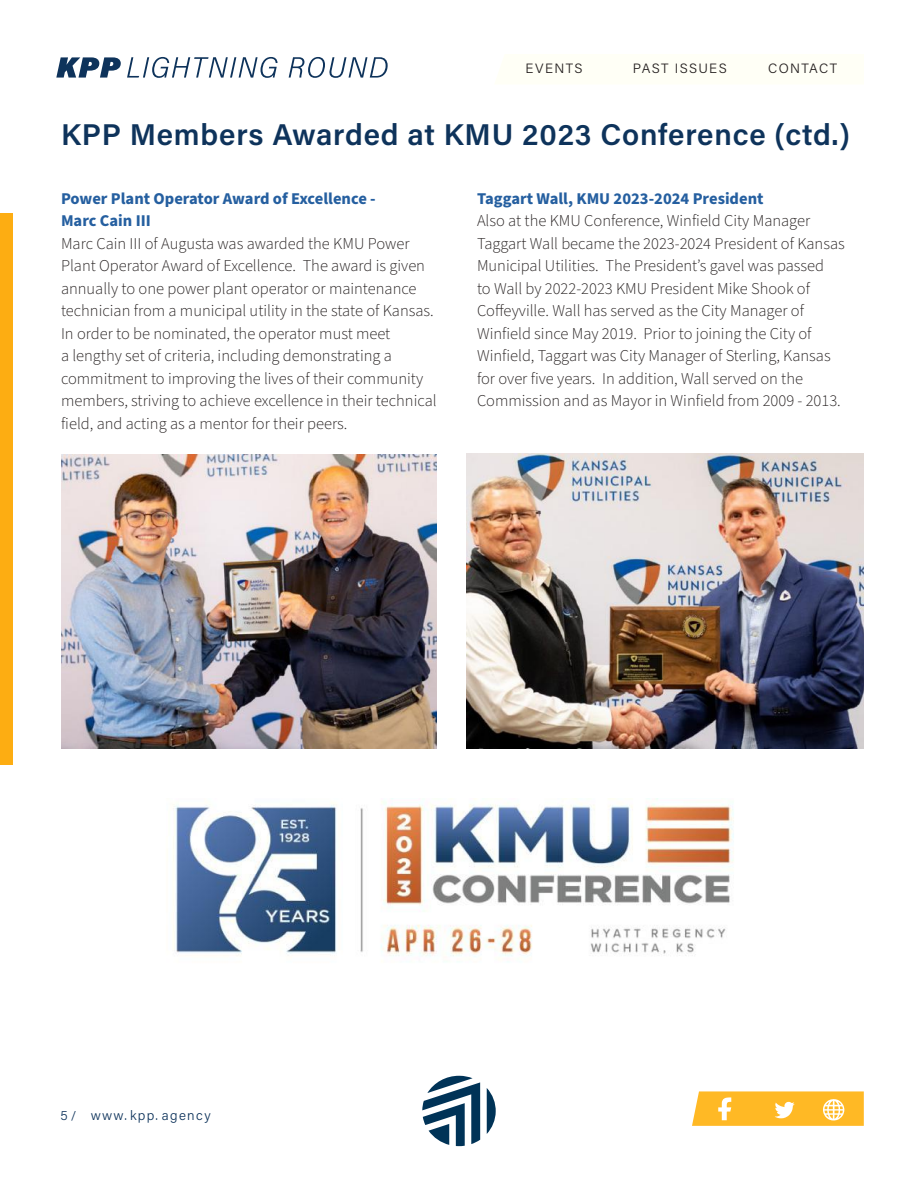
<style>
.page{position:relative;width:918px;height:1188px;background:#fff}
.page>*{position:absolute;margin:0;border:0;box-sizing:border-box;transform-origin:0 0}
.t1{font:600 30px "Acumin Pro";letter-spacing:.025em;color:#0e335b}
.t2{font:300 16.5px/22.5px "Source Sans Pro";color:#241f1f}
.t3{font:700 16.5px/22.5px "Source Sans Pro";color:#255fa0}
.t4{font:300 13.5px "Acumin Pro";letter-spacing:.105em;color:#241f1f}
.t5{font:300 13.5px "Acumin Pro";letter-spacing:.1em;color:#0e335b}
.t6{font:300 12.75px "Acumin Pro";color:#0e335b}
</style>
<div class="page">
<div style="left:0;top:213px;width:12px;height:552px;background:#fdad12"></div>
<svg style="left:692px;top:1091px;width:172px;height:35px;background:#ffc242"></svg>
<svg style="left:56px;top:57px;width:65px;height:21px"></svg>
<svg style="left:127px;top:57px;width:151px;height:21px"></svg>
<svg style="left:289px;top:57px;width:99px;height:21px"></svg>
<svg style="left:422px;top:1076px;width:58px;height:70px"></svg>
<svg style="left:487px;top:1088px;width:9px;height:46px"></svg>
<img style="left:61px;top:455px;width:376px;height:294px">
<img style="left:467px;top:453px;width:397px;height:296px">
<img style="left:173px;top:798px;width:561px;height:159px">
<p class="t4" style="left:525px;top:59px;width:59px">EVENTS</p>
<p class="t4" style="left:633px;top:59px;width:95px">PAST ISSUES</p>
<p class="t4" style="left:768px;top:59px;width:71px">CONTACT</p>
<h1 class="t1" style="left:61px;top:114px;width:791px">KPP Members Awarded at KMU 2023 Conference (ctd.)</h1>
<p class="t3" style="left:61px;top:187px;width:316px">Power Plant Operator Award of Excellence -<br>Marc Cain III</p>
<p class="t2" style="left:61px;top:233px;width:377px">Marc Cain III of Augusta was awarded the KMU Power Plant Operator Award of Excellence. The award is given annually to one power plant operator or maintenance technician from a municipal utility in the state of Kansas.<br>In order to be nominated, the operator must meet<br>a lengthy set of criteria, including demonstrating a commitment to improving the lives of their community members, striving to achieve excellence in their technical field, and acting as a mentor for their peers.</p>
<p class="t3" style="left:477px;top:187px;width:288px">Taggart Wall, KMU 2023-2024 President</p>
<p class="t2" style="left:477px;top:210px;width:369px">Also at the KMU Conference, Winfield City Manager Taggart Wall became the 2023-2024 President of Kansas Municipal Utilities. The President’s gavel was passed<br>to Wall by 2022-2023 KMU President Mike Shook of Coffeyville. Wall has served as the City Manager of Winfield since May 2019. Prior to joining the City of Winfield, Taggart was City Manager of Sterling, Kansas for over five years. In addition, Wall served on the Commission and as Mayor in Winfield from 2009 - 2013.</p>
<p class="t6" style="left:60px;top:1106px;width:18px">5 /</p>
<p class="t5" style="left:91px;top:1106px;width:121px">www. kpp. agency</p>
</div>
